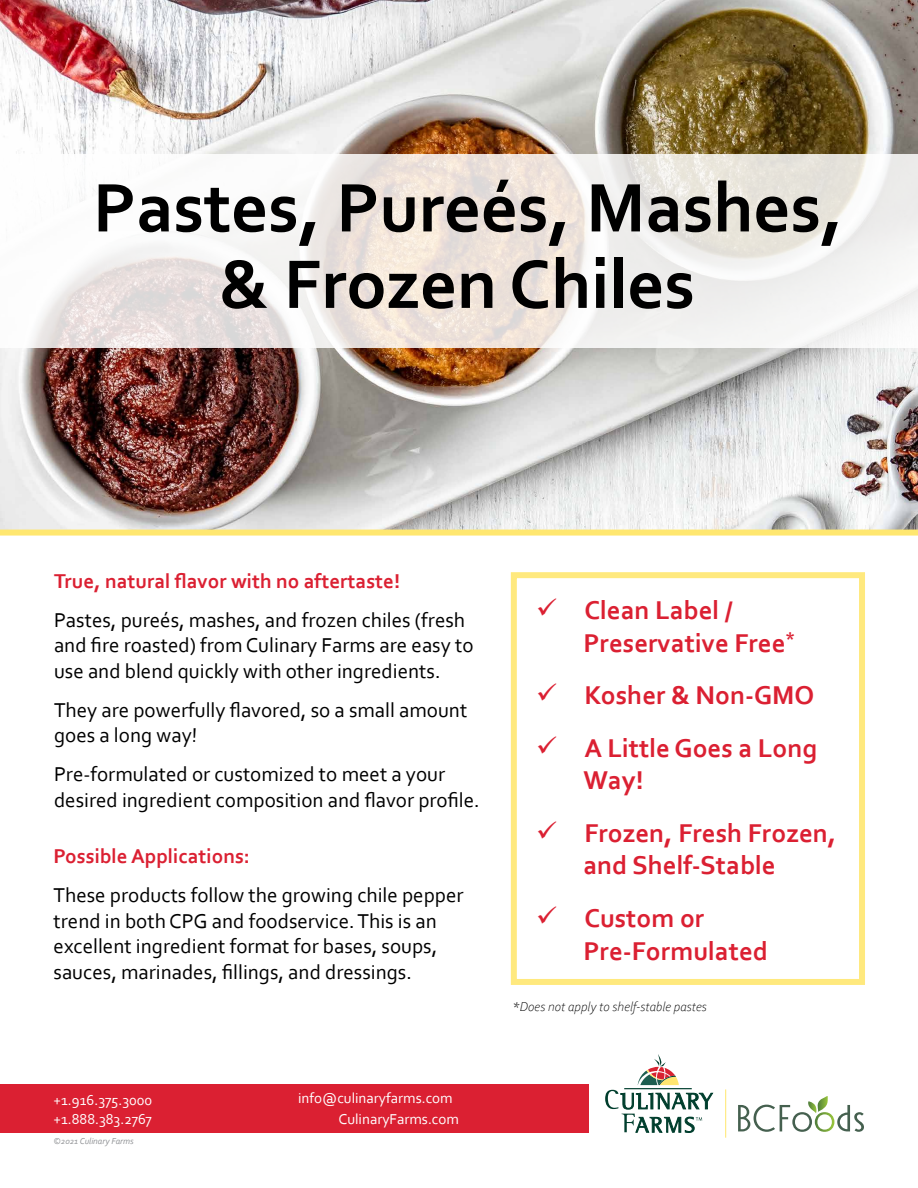
<style>
.page{position:relative;width:918px;height:1188px;background:#fff}
.page>*{position:absolute;margin:0;border:0;box-sizing:border-box;transform-origin:0 0}
.t1{font:700 72px/76.5px "Corbel";color:#000;text-align:center}
.t2{font:700 27px/32.4px "Corbel";color:#db2032}
.t3{font:21px/25.5px "Corbel";color:#000}
.t4{font:700 21px "Corbel";color:#db2032}
.t5{font:15px/18.9px "Corbel";color:#fff}
.t6{font:italic 300 13.5px "Corbel";color:#000}
.t7{font:italic 9px "Corbel";color:#939598}
</style>
<div class="page">
<img style="left:0;top:0;width:918px;height:530px">
<svg style="left:0;top:154px;width:918px;height:194px"></svg>
<div style="left:0;top:530px;width:918px;height:6px;background:#ffe770"></div>
<div style="left:511px;top:572px;width:354px;height:413px;border:6px solid #ffe770"></div>
<div style="left:0;top:1085px;width:589px;height:48px;background:#db2032"></div>
<hr style="left:725px;top:1089px;width:1px;height:49px;background:#ffe770">
<svg style="left:738px;top:1096px;width:126px;height:36px"></svg>
<svg style="left:605px;top:1054px;width:108px;height:79px"></svg>
<h1 class="t1" style="left:93px;top:168px;width:752px">Pastes, Pureés, Mashes, &amp; Frozen Chiles</h1>
<p class="t4" style="left:54px;top:568px;width:348px">True, natural flavor with no aftertaste!</p>
<p class="t3" style="left:54px;top:607px;width:421px">Pastes, pureés, mashes, and frozen chiles (fresh and fire roasted) from Culinary Farms are easy to use and blend quickly with other ingredients.</p>
<p class="t3" style="left:54px;top:697px;width:415px">They are powerfully flavored, so a small amount goes a long way!</p>
<p class="t3" style="left:54px;top:761px;width:427px">Pre-formulated or customized to meet a your desired ingredient composition and flavor profile.</p>
<p class="t4" style="left:54px;top:843px;width:198px">Possible Applications:</p>
<p class="t3" style="left:54px;top:882px;width:411px">These products follow the growing chile pepper trend in both CPG and foodservice. This is an excellent ingredient format for bases, soups, sauces, marinades, fillings, and dressings.</p>
<p class="t5" style="left:54px;top:1090px;width:100px">+1.916.375.3000 +1.888.383.2767</p>
<p class="t7" style="left:54px;top:1136px;width:82px">©2021 Culinary Farms</p>
<p class="t5" style="left:339px;top:1088px;width:122px;line-height:20.5px;text-indent:-41px">info@culinaryfarms.com<br>CulinaryFarms.com</p>
<p class="t2" style="left:583px;top:594px;width:213px;text-indent:-47px">✓ Clean Label /<br>Preservative Free<sup>*</sup></p>
<p class="t2" style="left:536px;top:679px;width:280px">✓ Kosher &amp; Non-GMO</p>
<p class="t2" style="left:583px;top:731px;width:235px;text-indent:-47px">✓ A Little Goes a Long<br>Way!</p>
<p class="t2" style="left:536px;top:816px;width:302px;text-align:center">✓ Frozen, Fresh Frozen, and Shelf-Stable</p>
<p class="t2" style="left:583px;top:901px;width:186px;text-indent:-47px">✓ Custom or<br>Pre-Formulated</p>
<p class="t6" style="left:512px;top:998px;width:196px">*Does not apply to shelf-stable pastes</p>
</div>
